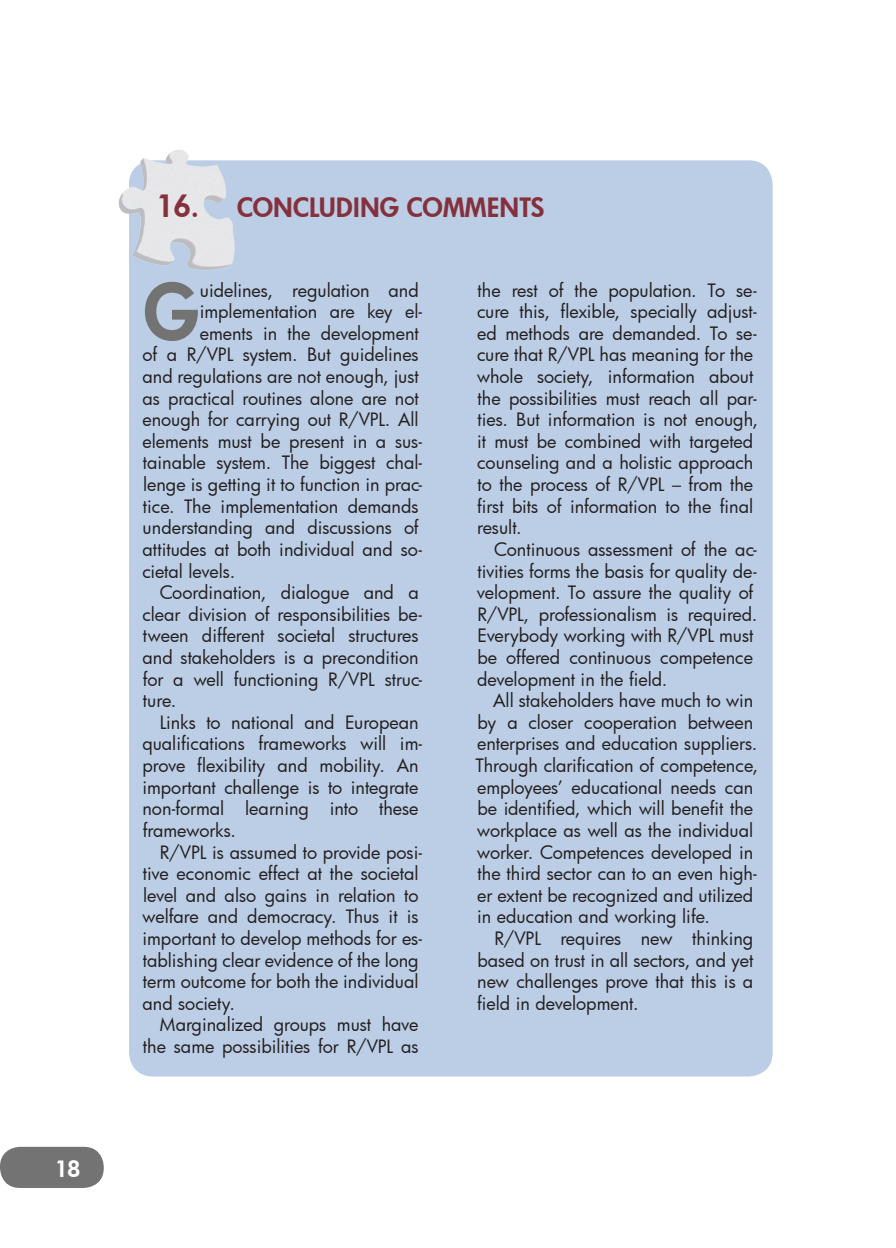
<style>
.page{position:relative;width:896px;height:1248px;background:#fff}
.page>*{position:absolute;margin:0;border:0;box-sizing:border-box;transform-origin:0 0}
.t1{font:800 75.4px "Futura";color:#747374}
.t2{font:800 26px "Futura";letter-spacing:.005em;color:#85303d}
.t3{font:800 22px "Futura";color:#fff}
.t4{font:18px/21.6px "Futura";color:#231f20}
.s1{font-size:30px}
</style>
<div class="page">
<div style="left:0;top:1146px;width:104px;height:41px;background:#747374;border-radius:20px"></div>
<div style="left:129px;top:160px;width:643px;height:916px;background:#bccee5;border-radius:24px"></div>
<img style="left:119px;top:150px;width:167px;height:120px">
<p class="t3" style="left:55px;top:1153px;width:27px">18</p>
<h2 class="t2" style="left:156px;top:190px;width:390px"><span class="s1">16</span>. CONCLUDING COMMENTS</h2>
<h1 class="t1" style="left:143px;top:261px;width:55px">G</h1>
<p class="t4" style="left:200px;top:279px;width:220px">uidelines, regulation and</p>
<p class="t4" style="left:200px;top:300px;width:224px">implementation are key el-</p>
<p class="t4" style="left:200px;top:322px;width:220px">ements in the development</p>
<p class="t4" style="left:142px;top:343px;width:278px">of a R/VPL system. But guidelines</p>
<p class="t4" style="left:142px;top:365px;width:278px">and regulations are not enough, just</p>
<p class="t4" style="left:142px;top:387px;width:278px">as practical routines alone are not</p>
<p class="t4" style="left:142px;top:408px;width:278px">enough for carrying out R/VPL. All</p>
<p class="t4" style="left:142px;top:430px;width:281px">elements must be present in a sus-</p>
<p class="t4" style="left:143px;top:451px;width:281px">tainable system. The biggest chal-</p>
<p class="t4" style="left:143px;top:473px;width:281px">lenge is getting it to function in prac-</p>
<p class="t4" style="left:143px;top:495px;width:277px">tice. The implementation demands</p>
<p class="t4" style="left:143px;top:516px;width:278px">understanding and discussions of</p>
<p class="t4" style="left:142px;top:538px;width:281px">attitudes at both individual and so-</p>
<p class="t4" style="left:142px;top:559px;width:94px">cietal levels.</p>
<p class="t4" style="left:160px;top:581px;width:261px">Coordination, dialogue and a</p>
<p class="t4" style="left:142px;top:603px;width:281px">clear division of responsibilities be-</p>
<p class="t4" style="left:143px;top:624px;width:277px">tween different societal structures</p>
<p class="t4" style="left:142px;top:646px;width:278px">and stakeholders is a precondition</p>
<p class="t4" style="left:143px;top:667px;width:281px">for a well functioning R/VPL struc-</p>
<p class="t4" style="left:143px;top:689px;width:35px">ture.</p>
<p class="t4" style="left:160px;top:711px;width:260px">Links to national and European</p>
<p class="t4" style="left:142px;top:732px;width:281px">qualifications frameworks will im-</p>
<p class="t4" style="left:143px;top:754px;width:278px">prove flexibility and mobility. An</p>
<p class="t4" style="left:142px;top:775px;width:277px">important challenge is to integrate</p>
<p class="t4" style="left:142px;top:797px;width:277px">non-formal learning into these</p>
<p class="t4" style="left:143px;top:819px;width:95px">frameworks.</p>
<p class="t4" style="left:160px;top:840px;width:264px">R/VPL is assumed to provide posi-</p>
<p class="t4" style="left:143px;top:862px;width:277px">tive economic effect at the societal</p>
<p class="t4" style="left:143px;top:883px;width:277px">level and also gains in relation to</p>
<p class="t4" style="left:142px;top:905px;width:278px">welfare and democracy. Thus it is</p>
<p class="t4" style="left:142px;top:927px;width:281px">important to develop methods for es-</p>
<p class="t4" style="left:143px;top:948px;width:277px">tablishing clear evidence of the long</p>
<p class="t4" style="left:143px;top:970px;width:277px">term outcome for both the individual</p>
<p class="t4" style="left:142px;top:991px;width:94px">and society.</p>
<p class="t4" style="left:160px;top:1013px;width:260px">Marginalized groups must have</p>
<p class="t4" style="left:143px;top:1035px;width:277px">the same possibilities for R/VPL as</p>
<p class="t4" style="left:477px;top:279px;width:283px">the rest of the population. To se&shy;cure this, flexible, specially adjust&shy;ed methods are demanded. To se&shy;cure that R/VPL has meaning for the whole society, information about the possibilities must reach all par&shy;ties. But information is not enough, it must be combined with targeted counseling and a holistic approach to the process of R/VPL – from the first bits of information to the final result.</p>
<p class="t4" style="left:477px;top:538px;width:282px;text-indent:17px">Continuous assessment of the ac&shy;tivities forms the basis for quality de&shy;velopment. To assure the quality of R/VPL, professionalism is required.<br>Everybody working with R/VPL must be offered continuous competence development in the field.</p>
<p class="t4" style="left:475px;top:689px;width:284px;text-indent:18px">All stakeholders have much to win by a closer cooperation between enterprises and education suppliers.<br>Through clarification of competence, employees’ educational needs can be identified, which will benefit the workplace as well as the individual worker. Competences developed in the third sector can to an even high&shy;er extent be recognized and utilized in education and working life.</p>
<p class="t4" style="left:477px;top:927px;width:278px;text-align:justify;text-indent:17px">R/VPL requires new thinking based on trust in all sectors, and yet new challenges prove that this is a field in development.</p>
</div>
